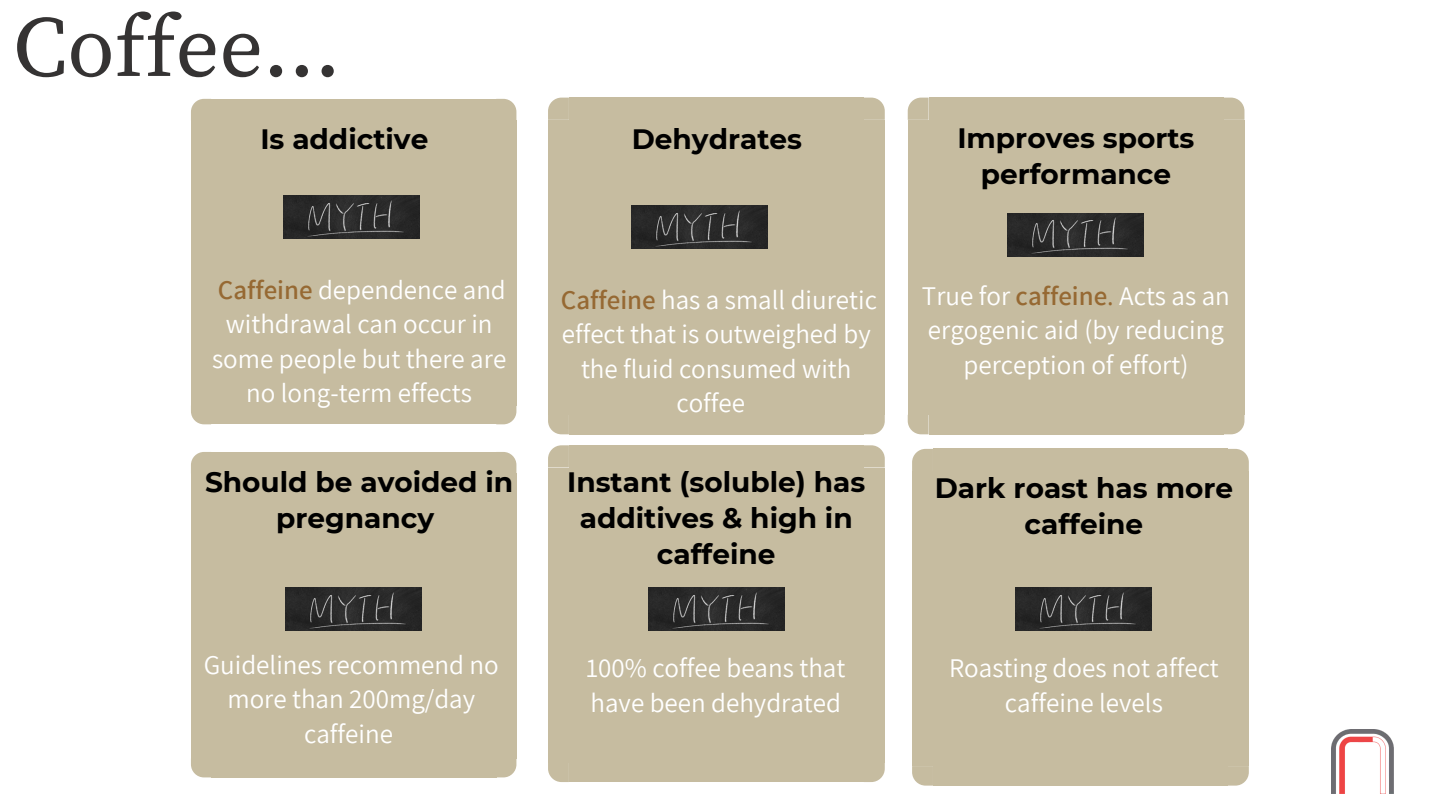
<style>
.page{position:relative;width:1440px;height:810px;background:#fff}
.page>*{position:absolute;margin:0;border:0;box-sizing:border-box;transform-origin:0 0}
.t1{font:86px "Source Serif Pro";color:#353333}
.t2{font:700 28px/36px "Montserrat";color:#000;text-align:center}
.t3{font:27px/34.5px "Assistant";color:#fff;text-align:center}
.s1{font-weight:600;color:#966933}
.s2{color:#966933}
</style>
<div class="page">
<img style="left:1331px;top:729px;width:62px;height:65px">
<svg style="left:496px;top:99px;width:20px;height:21px"></svg>
<div style="left:496px;top:120px;width:20px;height:285px;background:#c6bca0"></div>
<div style="left:211px;top:120px;width:285px;height:285px;background:#c6bca0"></div>
<div style="left:211px;top:99px;width:285px;height:21px;background:#c6bca0"></div>
<svg style="left:191px;top:99px;width:20px;height:21px"></svg>
<div style="left:191px;top:120px;width:20px;height:285px;background:#c6bca0"></div>
<div style="left:211px;top:405px;width:285px;height:19px;background:#c6bca0"></div>
<svg style="left:191px;top:405px;width:20px;height:19px"></svg>
<svg style="left:496px;top:405px;width:20px;height:19px"></svg>
<svg style="left:864px;top:98px;width:21px;height:22px"></svg>
<div style="left:864px;top:120px;width:21px;height:295px;background:#c6bca0"></div>
<div style="left:569px;top:120px;width:295px;height:295px;background:#c6bca0"></div>
<div style="left:569px;top:98px;width:295px;height:22px;background:#c6bca0"></div>
<svg style="left:548px;top:98px;width:21px;height:22px"></svg>
<div style="left:548px;top:120px;width:21px;height:295px;background:#c6bca0"></div>
<div style="left:569px;top:415px;width:295px;height:19px;background:#c6bca0"></div>
<svg style="left:548px;top:415px;width:21px;height:19px"></svg>
<svg style="left:864px;top:415px;width:21px;height:19px"></svg>
<svg style="left:496px;top:452px;width:20px;height:21px"></svg>
<div style="left:496px;top:473px;width:20px;height:286px;background:#c6bca0"></div>
<div style="left:211px;top:473px;width:285px;height:286px;background:#c6bca0"></div>
<div style="left:211px;top:452px;width:285px;height:21px;background:#c6bca0"></div>
<svg style="left:191px;top:452px;width:20px;height:21px"></svg>
<div style="left:191px;top:473px;width:20px;height:286px;background:#c6bca0"></div>
<div style="left:211px;top:759px;width:285px;height:18px;background:#c6bca0"></div>
<svg style="left:191px;top:759px;width:20px;height:18px"></svg>
<svg style="left:496px;top:759px;width:20px;height:18px"></svg>
<svg style="left:1224px;top:98px;width:20px;height:22px"></svg>
<div style="left:1224px;top:120px;width:20px;height:295px;background:#c6bca0"></div>
<div style="left:929px;top:120px;width:295px;height:295px;background:#c6bca0"></div>
<div style="left:929px;top:98px;width:295px;height:22px;background:#c6bca0"></div>
<svg style="left:908px;top:98px;width:21px;height:22px"></svg>
<div style="left:908px;top:120px;width:21px;height:295px;background:#c6bca0"></div>
<div style="left:929px;top:415px;width:295px;height:19px;background:#c6bca0"></div>
<svg style="left:908px;top:415px;width:21px;height:19px"></svg>
<svg style="left:1224px;top:415px;width:20px;height:19px"></svg>
<svg style="left:1228px;top:449px;width:21px;height:22px"></svg>
<div style="left:1228px;top:471px;width:21px;height:295px;background:#c6bca0"></div>
<div style="left:933px;top:471px;width:295px;height:295px;background:#c6bca0"></div>
<div style="left:933px;top:449px;width:295px;height:22px;background:#c6bca0"></div>
<svg style="left:912px;top:449px;width:21px;height:22px"></svg>
<div style="left:912px;top:471px;width:21px;height:295px;background:#c6bca0"></div>
<div style="left:933px;top:766px;width:295px;height:20px;background:#c6bca0"></div>
<svg style="left:912px;top:766px;width:21px;height:20px"></svg>
<svg style="left:1228px;top:766px;width:21px;height:20px"></svg>
<img style="left:283px;top:196px;width:136px;height:42px">
<svg style="left:864px;top:445px;width:21px;height:23px"></svg>
<div style="left:864px;top:468px;width:21px;height:295px;background:#c6bca0"></div>
<div style="left:569px;top:468px;width:295px;height:295px;background:#c6bca0"></div>
<div style="left:569px;top:445px;width:295px;height:23px;background:#c6bca0"></div>
<svg style="left:548px;top:445px;width:21px;height:23px"></svg>
<div style="left:548px;top:468px;width:21px;height:295px;background:#c6bca0"></div>
<div style="left:569px;top:763px;width:295px;height:19px;background:#c6bca0"></div>
<svg style="left:548px;top:763px;width:21px;height:19px"></svg>
<svg style="left:864px;top:763px;width:21px;height:19px"></svg>
<img style="left:632px;top:206px;width:136px;height:42px">
<img style="left:1008px;top:213px;width:136px;height:43px">
<img style="left:286px;top:588px;width:136px;height:43px">
<img style="left:648px;top:588px;width:136px;height:43px">
<img style="left:1016px;top:588px;width:135px;height:43px">
<h1 class="t1" style="left:13px;top:-3px;width:329px">Coffee...</h1>
<p class="t2" style="left:260px;top:121px;width:169px">Is addictive</p>
<p class="t2" style="left:632px;top:121px;width:172px">Dehydrates</p>
<p class="t3" style="left:212px;top:272px;width:296px"><span class="s1">Caffeine</span> dependence and withdrawal can occur in some people but there are no long-term effects</p>
<p class="t3" style="left:561px;top:282px;width:317px"><span class="s1">Caffeine</span> has a small diuretic</p>
<p class="t3" style="left:562px;top:316px;width:311px">effect that is outweighed by</p>
<p class="t3" style="left:581px;top:351px;width:272px">the fluid consumed with</p>
<p class="t3" style="left:676px;top:385px;width:70px">coffee</p>
<p class="t2" style="left:205px;top:464px;width:310px">Should be avoided in pregnancy</p>
<p class="t3" style="left:204px;top:647px;width:297px">Guidelines recommend no more than 200mg/day caffeine</p>
<p class="t2" style="left:567px;top:464px;width:300px">Instant (soluble) has additives &amp; high in caffeine</p>
<p class="t3" style="left:586px;top:650px;width:261px;text-align:left">100% coffee beans that have been dehydrated</p>
<p class="t2" style="left:957px;top:120px;width:239px">Improves sports performance</p>
<p class="t3" style="left:922px;top:278px;width:309px">True for <span class="s1">caffeine</span><span class="s2">.</span> Acts as an ergogenic aid (by reducing perception of effort)</p>
<p class="t2" style="left:935px;top:470px;width:300px">Dark roast has more caffeine</p>
<p class="t3" style="left:949px;top:650px;width:271px">Roasting does not affect caffeine levels</p>
</div>
